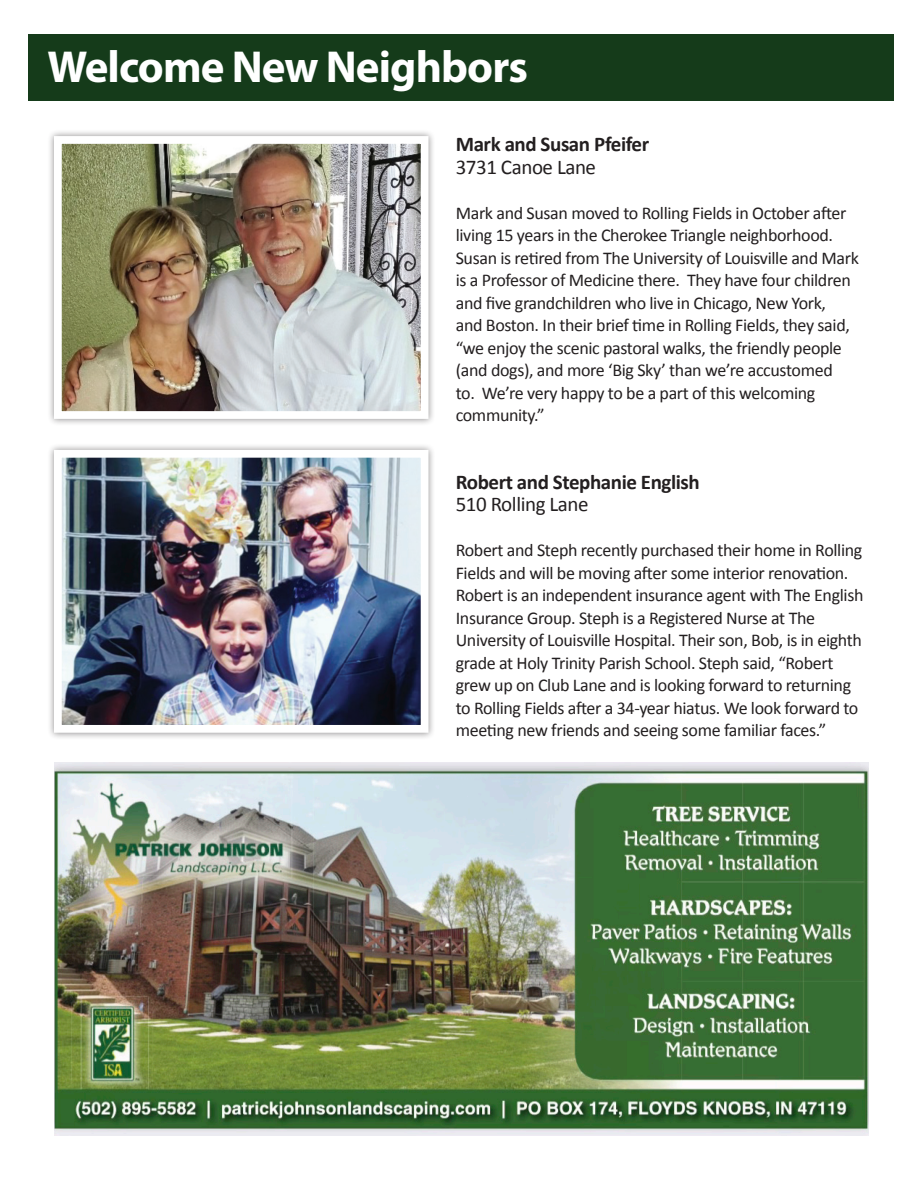
<style>
.page{position:relative;width:918px;height:1188px;background:#fff}
.page>*{position:absolute;margin:0;border:0;box-sizing:border-box;transform-origin:0 0}
.t1{font:700 45px "Myriad Pro";letter-spacing:-.02em;color:#fff}
.t2{font:700 21px "Calibri";letter-spacing:-.02em;color:#231f20}
.t3{font:21px "Calibri";letter-spacing:-.02em;color:#231f20}
.t4{font:18px/22.5px "Calibri";letter-spacing:-.02em;color:#231f20}
</style>
<div class="page">
<div style="left:28px;top:34px;width:865px;height:67px;background:#153b1a"></div>
<div style="left:47px;top:129px;width:389px;height:297px;background:#231f20;opacity:.5"></div>
<img style="left:63px;top:145px;width:357px;height:265px">
<div style="left:54px;top:136px;width:375px;height:283px;border:8px solid #fff"></div>
<div style="left:47px;top:443px;width:389px;height:297px;background:#231f20;opacity:.5"></div>
<img style="left:63px;top:459px;width:357px;height:265px">
<div style="left:54px;top:450px;width:375px;height:283px;border:8px solid #fff"></div>
<img style="left:54px;top:763px;width:815px;height:372px">
<p class="t1" style="left:48px;top:38px;width:482px">Welcome New Neighbors</p>
<p class="t2" style="left:456px;top:131px;width:195px">Mark and Susan Pfeifer</p>
<p class="t3" style="left:456px;top:154px;width:142px">3731 Canoe Lane</p>
<p class="t4" style="left:456px;top:202px;width:405px">Mark and Susan moved to Rolling Fields in October after living 15 years in the Cherokee Triangle neighborhood.<br>Susan is retired from The University of Louisville and Mark is a Professor of Medicine there. They have four children and five grandchildren who live in Chicago, New York,<br>and Boston. In their brief time in Rolling Fields, they said, “we enjoy the scenic pastoral walks, the friendly people (and dogs), and more ‘Big Sky’ than we’re accustomed<br>to. We’re very happy to be a part of this welcoming community.”</p>
<p class="t2" style="left:456px;top:468px;width:246px">Robert and Stephanie English</p>
<p class="t3" style="left:456px;top:491px;width:134px">510 Rolling Lane</p>
<p class="t4" style="left:456px;top:539px;width:409px">Robert and Steph recently purchased their home in Rolling Fields and will be moving after some interior renovation.<br>Robert is an independent insurance agent with The English Insurance Group. Steph is a Registered Nurse at The University of Louisville Hospital. Their son, Bob, is in eighth grade at Holy Trinity Parish School. Steph said, “Robert grew up on Club Lane and is looking forward to returning to Rolling Fields after a 34-year hiatus. We look forward to meeting new friends and seeing some familiar faces.”</p>
</div>
